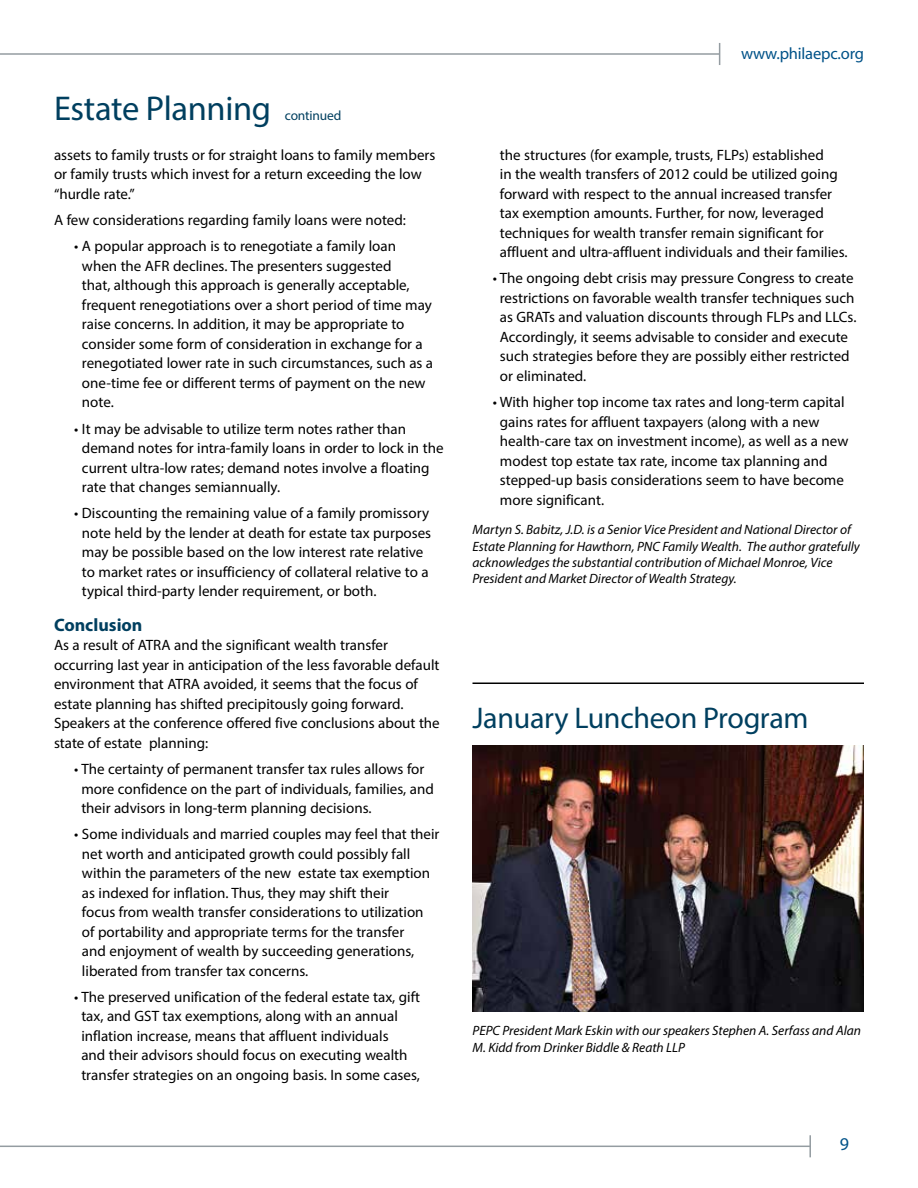
<style>
.page{position:relative;width:918px;height:1188px;background:#fff}
.page>*{position:absolute;margin:0;border:0;box-sizing:border-box;transform-origin:0 0}
.t1{font:34.5px "Myriad Pro";letter-spacing:-.01em;color:#003f5f}
.t2{font:30px "Myriad Pro";letter-spacing:-.01em;color:#003f5f}
.t3{font:700 18px "Myriad Pro";color:#003f5f}
.t4{font:18px "Myriad";color:#005288}
.t5{font:16.5px "Myriad";letter-spacing:-.01em;color:#005288}
.t6{font:15px/19.5px "Myriad Pro";color:#000}
.t7{font:italic 13.5px/16.2px "Myriad Pro";color:#000}
.t8{font:13.5px "Myriad Pro";letter-spacing:-.01em;color:#003f5f}
</style>
<div class="page">
<hr style="left:0;top:1146px;width:811px;height:1px;background:#949ca1">
<hr style="left:809px;top:1135px;width:2px;height:22px;background:#949ca1">
<hr style="left:0;top:53px;width:720px;height:2px;background:#949ca1">
<svg style="left:719px;top:43px;width:1px;height:22px"></svg>
<img style="left:472px;top:745px;width:392px;height:267px">
<hr style="left:472px;top:683px;width:392px;height:1px;background:#000">
<h1 class="t1" style="left:54px;top:88px;width:219px">Estate Planning</h1>
<p class="t8" style="left:285px;top:108px;width:58px">continued</p>
<p class="t6" style="left:54px;top:145px;width:383px">assets to family trusts or for straight loans to family members or family trusts which invest for a return exceeding the low “hurdle rate.”</p>
<p class="t6" style="left:54px;top:210px;width:353px">A few considerations regarding family loans were noted:</p>
<p class="t6" style="left:82px;top:236px;width:353px;text-indent:-8px">• A popular approach is to renegotiate a family loan when the AFR declines. The presenters suggested<br>that, although this approach is generally acceptable, frequent renegotiations over a short period of time may raise concerns. In addition, it may be appropriate to consider some form of consideration in exchange for a renegotiated lower rate in such circumstances, such as a one-time fee or different terms of payment on the new note.</p>
<p class="t6" style="left:82px;top:418px;width:363px;text-indent:-8px">• It may be advisable to utilize term notes rather than demand notes for intra-family loans in order to lock in the current ultra-low rates; demand notes involve a floating rate that changes semiannually.</p>
<p class="t6" style="left:82px;top:503px;width:351px;text-indent:-8px">• Discounting the remaining value of a family promissory note held by the lender at death for estate tax purposes may be possible based on the low interest rate relative to market rates or insufficiency of collateral relative to a typical third-party lender requirement, or both.</p>
<p class="t3" style="left:54px;top:613px;width:90px">Conclusion</p>
<p class="t6" style="left:54px;top:635px;width:387px">As a result of ATRA and the significant wealth transfer occurring last year in anticipation of the less favorable default environment that ATRA avoided, it seems that the focus of estate planning has shifted precipitously going forward.<br>Speakers at the conference offered five conclusions about the state of estate planning:</p>
<p class="t6" style="left:81px;top:759px;width:354px;text-indent:-7px">• The certainty of permanent transfer tax rules allows for more confidence on the part of individuals, families, and their advisors in long-term planning decisions.</p>
<p class="t6" style="left:82px;top:824px;width:359px;text-indent:-8px">• Some individuals and married couples may feel that their net worth and anticipated growth could possibly fall within the parameters of the new estate tax exemption as indexed for inflation. Thus, they may shift their<br>focus from wealth transfer considerations to utilization of portability and appropriate terms for the transfer<br>and enjoyment of wealth by succeeding generations, liberated from transfer tax concerns.</p>
<p class="t6" style="left:81px;top:987px;width:340px;text-indent:-7px">• The preserved unification of the federal estate tax, gift tax, and GST tax exemptions, along with an annual inflation increase, means that affluent individuals<br>and their advisors should focus on executing wealth transfer strategies on an ongoing basis. In some cases,</p>
<p class="t5" style="left:741px;top:46px;width:124px">www.philaepc.org</p>
<p class="t6" style="left:500px;top:145px;width:349px">the structures (for example, trusts, FLPs) established<br>in the wealth transfers of 2012 could be utilized going forward with respect to the annual increased transfer tax exemption amounts. Further, for now, leveraged techniques for wealth transfer remain significant for affluent and ultra-affluent individuals and their families.</p>
<p class="t6" style="left:500px;top:268px;width:358px;text-indent:-7px">• The ongoing debt crisis may pressure Congress to create restrictions on favorable wealth transfer techniques such as GRATs and valuation discounts through FLPs and LLCs.<br>Accordingly, it seems advisable to consider and execute such strategies before they are possibly either restricted or eliminated.</p>
<p class="t6" style="left:500px;top:392px;width:350px;text-indent:-7px">• With higher top income tax rates and long-term capital gains rates for affluent taxpayers (along with a new health-care tax on investment income), as well as a new modest top estate tax rate, income tax planning and stepped-up basis considerations seem to have become more significant.</p>
<p class="t7" style="left:472px;top:522px;width:389px">Martyn S. Babitz, J.D. is a Senior Vice President and National Director of Estate Planning for Hawthorn, PNC Family Wealth. The author gratefully acknowledges the substantial contribution of Michael Monroe, Vice President and Market Director of Wealth Strategy.</p>
<h2 class="t2" style="left:472px;top:699px;width:338px">January Luncheon Program</h2>
<p class="t7" style="left:472px;top:1023px;width:390px">PEPC President Mark Eskin with our speakers Stephen A. Serfass and Alan<br>M. Kidd from Drinker Biddle &amp; Reath LLP</p>
<p class="t4" style="left:840px;top:1135px;width:11px">9</p>
</div>
